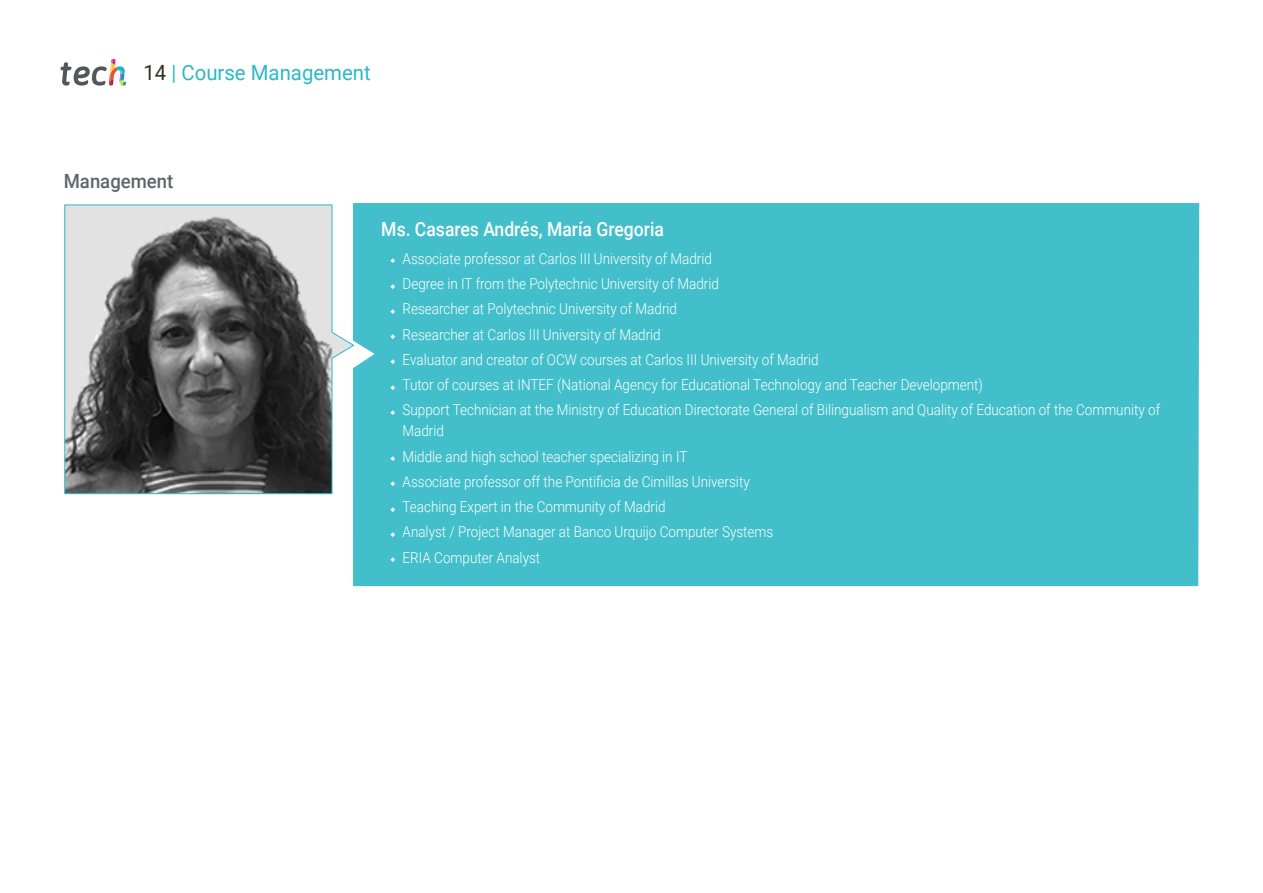
<style>
.page{position:relative;width:1263px;height:893px;background:#fff}
.page>*{position:absolute;margin:0;border:0;box-sizing:border-box;transform-origin:0 0}
.t1{font:21px "Roboto";color:#2db8c5}
.t2{font:500 19.5px "Roboto";color:#fff;scale:.9 1}
.t3{font:500 19.5px "Roboto";color:#61646a;scale:.95 1}
.t4{font:300 15px/25.2px "Roboto";color:#fff;scale:.9 1}
.s1{color:#312e20}
</style>
<div class="page">
<svg style="left:61px;top:59px;width:65px;height:27px"></svg>
<div style="left:353px;top:203px;width:846px;height:383px;background:#42bfca"></div>
<svg style="left:64px;top:205px;width:290px;height:289px;background:#767a7a"></svg>
<svg style="left:391px;top:259px;width:4px;height:5px"></svg>
<svg style="left:391px;top:284px;width:4px;height:5px"></svg>
<svg style="left:391px;top:309px;width:4px;height:5px"></svg>
<svg style="left:391px;top:334px;width:4px;height:5px"></svg>
<svg style="left:391px;top:360px;width:4px;height:5px"></svg>
<svg style="left:391px;top:385px;width:4px;height:5px"></svg>
<svg style="left:391px;top:410px;width:4px;height:5px"></svg>
<svg style="left:391px;top:456px;width:4px;height:5px"></svg>
<svg style="left:391px;top:482px;width:4px;height:5px"></svg>
<svg style="left:391px;top:507px;width:4px;height:5px"></svg>
<svg style="left:391px;top:532px;width:4px;height:5px"></svg>
<svg style="left:391px;top:557px;width:4px;height:5px"></svg>
<h1 class="t1" style="left:144px;top:57px;width:229px"><span class="s1">14</span> | Course Management</h1>
<h2 class="t3" style="left:64px;top:167px;width:117px">Management</h2>
<h2 class="t2" style="left:381px;top:215px;width:316px">Ms. Casares Andrés, María Gregoria</h2>
<p class="t4" style="left:403px;top:245px;width:843px">Associate professor at Carlos III University of Madrid<br>Degree in IT from the Polytechnic University of Madrid<br>Researcher at Polytechnic University of Madrid<br>Researcher at Carlos III University of Madrid<br>Evaluator and creator of OCW courses at Carlos III University of Madrid<br>Tutor of courses at INTEF (National Agency for Educational Technology and Teacher Development)<br>Support Technician at the Ministry of Education Directorate General of Bilingualism and Quality of Education of the Community of</p>
<p class="t4" style="left:403px;top:418px;width:413px">Madrid<br>Middle and high school teacher specializing in IT<br>Associate professor off the Pontificia de Cimillas University Teaching Expert in the Community of Madrid<br>Analyst / Project Manager at Banco Urquijo Computer Systems ERIA Computer Analyst</p>
</div>
